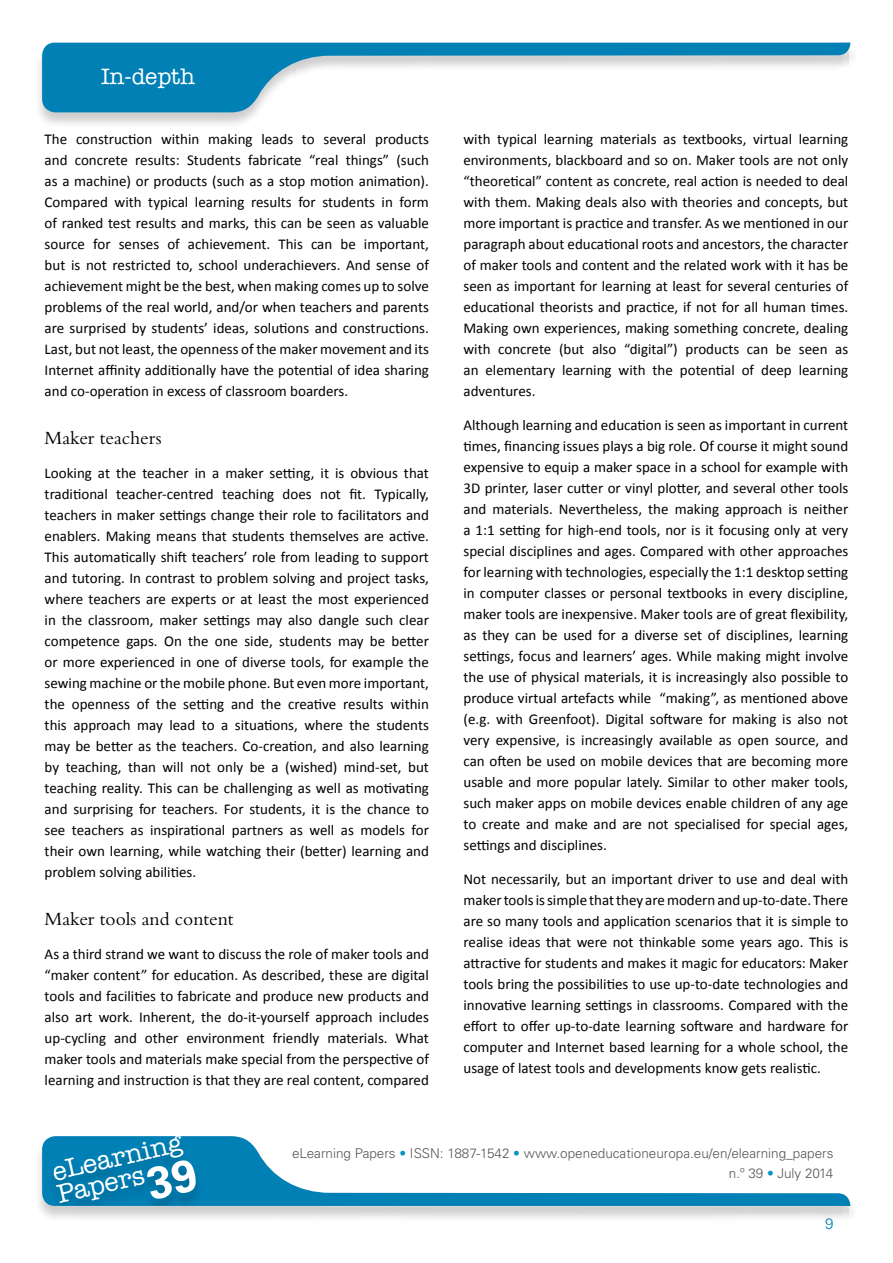
<style>
.page{position:relative;width:893px;height:1263px;background:#fff}
.page>*{position:absolute;margin:0;border:0;box-sizing:border-box;transform-origin:0 0}
.t1{font:500 26.25px/23.1px "American Typewriter Std";color:#fff}
.t2{font:500 22.5px "American Typewriter Std";color:#fff}
.t3{font:19.5px "Bembo Std";color:#000}
.t4{font:15px/21px "Calibri";color:#000;text-align:justify}
.t5{font:300 15px "Univers LT Std";color:#0080b5}
.t6{font:300 13.5px/20.4px "Univers LT Std";color:#575756;text-align:right}
.s1{font-family:"Univers LT Std";font-weight:700;font-size:45px}
.s2{color:#0095c4}
</style>
<div class="page">
<div style="left:34px;top:43px;width:824px;height:86px;background:#000;opacity:.2"></div>
<svg style="left:42px;top:43px;width:808px;height:69px"></svg>
<div style="left:34px;top:1136px;width:824px;height:86px;background:#000;opacity:.2"></div>
<svg style="left:42px;top:1136px;width:808px;height:70px"></svg>
<div style="left:46px;top:1136px;width:158px;height:70px;background:#000;opacity:.2"></div>
<h2 class="t2" style="left:101px;top:64px;width:96px">In-depth</h2>
<p class="t4" style="left:45px;top:128px;width:386px">The construction within making leads to several products and concrete results: Students fabricate “real things” (such as a machine) or products (such as a stop motion animation).<br>Compared with typical learning results for students in form of ranked test results and marks, this can be seen as valuable source for senses of achievement. This can be important, but is not restricted to, school underachievers. And sense of achievement might be the best, when making comes up to solve problems of the real world, and/or when teachers and parents are surprised by students’ ideas, solutions and constructions.<br>Last, but not least, the openness of the maker movement and its Internet affinity additionally have the potential of idea sharing and co-operation in excess of classroom boarders.</p>
<h3 class="t3" style="left:45px;top:427px;width:118px">Maker teachers</h3>
<p class="t4" style="left:45px;top:462px;width:386px">Looking at the teacher in a maker setting, it is obvious that traditional teacher-centred teaching does not fit. Typically, teachers in maker settings change their role to facilitators and enablers. Making means that students themselves are active.<br>This automatically shift teachers’ role from leading to support and tutoring. In contrast to problem solving and project tasks, where teachers are experts or at least the most experienced in the classroom, maker settings may also dangle such clear competence gaps. On the one side, students may be better or more experienced in one of diverse tools, for example the sewing machine or the mobile phone. But even more important, the openness of the setting and the creative results within this approach may lead to a situations, where the students may be better as the teachers. Co-creation, and also learning by teaching, than will not only be a (wished) mind-set, but teaching reality. This can be challenging as well as motivating and surprising for teachers. For students, it is the chance to see teachers as inspirational partners as well as models for their own learning, while watching their (better) learning and problem solving abilities.</p>
<h3 class="t3" style="left:45px;top:907px;width:191px">Maker tools and content</h3>
<p class="t4" style="left:45px;top:942px;width:386px">As a third strand we want to discuss the role of maker tools and “maker content” for education. As described, these are digital tools and facilities to fabricate and produce new products and also art work. Inherent, the do-it-yourself approach includes up-cycling and other environment friendly materials. What maker tools and materials make special from the perspective of learning and instruction is that they are real content, compared</p>
<p class="t4" style="left:463px;top:128px;width:386px">with typical learning materials as textbooks, virtual learning environments, blackboard and so on. Maker tools are not only “theoretical” content as concrete, real action is needed to deal with them. Making deals also with theories and concepts, but more important is practice and transfer. As we mentioned in our paragraph about educational roots and ancestors, the character of maker tools and content and the related work with it has be seen as important for learning at least for several centuries of educational theorists and practice, if not for all human times.<br>Making own experiences, making something concrete, dealing with concrete (but also “digital”) products can be seen as an elementary learning with the potential of deep learning adventures.</p>
<p class="t4" style="left:463px;top:414px;width:386px">Although learning and education is seen as important in current times, financing issues plays a big role. Of course it might sound expensive to equip a maker space in a school for example with 3D printer, laser cutter or vinyl plotter, and several other tools and materials. Nevertheless, the making approach is neither a 1:1 setting for high-end tools, nor is it focusing only at very special disciplines and ages. Compared with other approaches for learning with technologies, especially the 1:1 desktop setting in computer classes or personal textbooks in every discipline, maker tools are inexpensive. Maker tools are of great flexibility, as they can be used for a diverse set of disciplines, learning settings, focus and learners’ ages. While making might involve the use of physical materials, it is increasingly also possible to produce virtual artefacts while “making”, as mentioned above (e.g. with Greenfoot). Digital software for making is also not very expensive, is increasingly available as open source, and can often be used on mobile devices that are becoming more usable and more popular lately. Similar to other maker tools, such maker apps on mobile devices enable children of any age to create and make and are not specialised for special ages, settings and disciplines.</p>
<p class="t4" style="left:463px;top:867px;width:386px">Not necessarily, but an important driver to use and deal with maker tools is simple that they are modern and up-to-date. There are so many tools and application scenarios that it is simple to realise ideas that were not thinkable some years ago. This is attractive for students and makes it magic for educators: Maker tools bring the possibilities to use up-to-date technologies and innovative learning settings in classrooms. Compared with the effort to offer up-to-date learning software and hardware for computer and Internet based learning for a whole school, the usage of latest tools and developments know gets realistic.</p>
<h1 class="t1" style="left:50px;top:1161px;width:141px;rotate:-13deg">eLearning<br>Papers<span class="s1">39</span></h1>
<p class="t6" style="left:292px;top:1143px;width:543px">eLearning Papers <span class="s2">•</span> ISSN: 1887-1542 <span class="s2">•</span> www.openeducationeuropa.eu/en/elearning_papers n.º 39 <span class="s2">•</span> July 2014</p>
<p class="t5" style="left:825px;top:1215px;width:10px">9</p>
</div>
